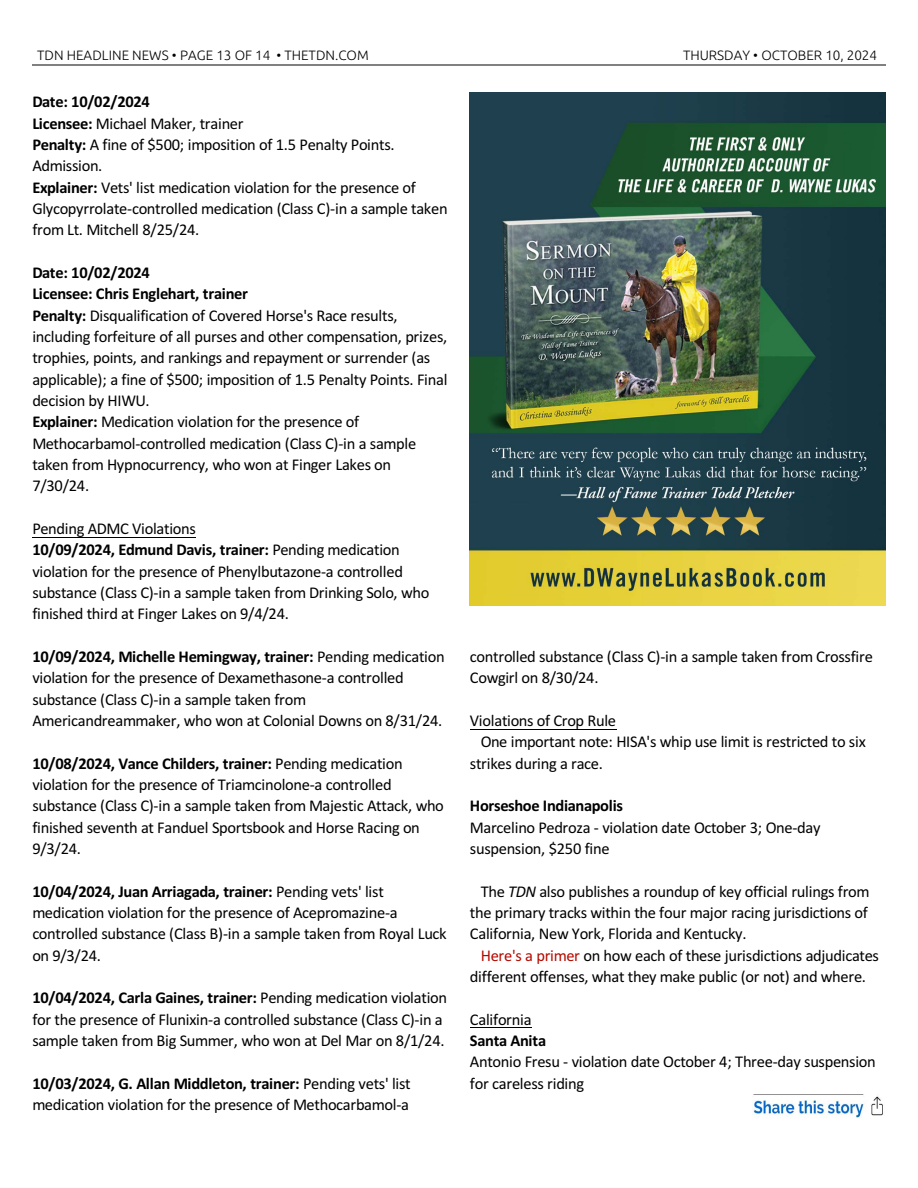
<style>
.page{position:relative;width:918px;height:1188px;background:#fff}
.page>*{position:absolute;margin:0;border:0;box-sizing:border-box;transform-origin:0 0}
.t1{font:16.5px/21.3px "Calibri";letter-spacing:-.02em;color:#000}
.t2{font:700 16.5px "Calibri";letter-spacing:-.025em;color:#000}
.t3{font:300 13.5px "Ubuntu";color:#000}
.s1{font-weight:700}
.s2{font-style:italic}
.s3{color:#b30a00}
</style>
<div class="page">
<hr style="left:32px;top:64px;width:853px;height:1px;background:#808080">
<img style="left:470px;top:92px;width:416px;height:513px">
<img style="left:752px;top:1096px;width:131px;height:22px">
<hr style="left:32px;top:537px;width:164px;height:1px;background:#000">
<hr style="left:470px;top:729px;width:146px;height:1px;background:#000">
<hr style="left:470px;top:1027px;width:61px;height:1px;background:#000">
<p class="t3" style="left:37px;top:49px;width:333px">TDN HEADLINE NEWS • PAGE 13 OF 14 • THETDN.COM</p>
<p class="t3" style="left:683px;top:49px;width:196px">THURSDAY • OCTOBER 10, 2024</p>
<p class="t1" style="left:32px;top:93px;width:417px"><span class="s1">Date: 10/02/2024<br>Licensee:</span> Michael Maker, trainer<br><span class="s1">Penalty:</span> A fine of $500; imposition of 1.5 Penalty Points.<br>Admission.<br><span class="s1">Explainer:</span> Vets' list medication violation for the presence of Glycopyrrolate-controlled medication (Class C)-in a sample taken from Lt. Mitchell 8/25/24.</p>
<p class="t1" style="left:32px;top:263px;width:417px"><span class="s1">Date: 10/02/2024<br>Licensee: Chris Englehart, trainer<br>Penalty:</span> Disqualification of Covered Horse's Race results, including forfeiture of all purses and other compensation, prizes, trophies, points, and rankings and repayment or surrender (as applicable); a fine of $500; imposition of 1.5 Penalty Points. Final decision by HIWU.<br><span class="s1">Explainer:</span> Medication violation for the presence of Methocarbamol-controlled medication (Class C)-in a sample taken from Hypnocurrency, who won at Finger Lakes on 7/30/24.</p>
<p class="t1" style="left:32px;top:519px;width:399px">Pending ADMC Violations<br><span class="s1">10/09/2024, Edmund Davis, trainer:</span> Pending medication violation for the presence of Phenylbutazone-a controlled substance (Class C)-in a sample taken from Drinking Solo, who finished third at Finger Lakes on 9/4/24.</p>
<p class="t1" style="left:32px;top:647px;width:414px"><span class="s1">10/09/2024, Michelle Hemingway, trainer:</span> Pending medication violation for the presence of Dexamethasone-a controlled substance (Class C)-in a sample taken from Americandreammaker, who won at Colonial Downs on 8/31/24.</p>
<p class="t1" style="left:32px;top:754px;width:413px"><span class="s1">10/08/2024, Vance Childers, trainer:</span> Pending medication violation for the presence of Triamcinolone-a controlled substance (Class C)-in a sample taken from Majestic Attack, who finished seventh at Fanduel Sportsbook and Horse Racing on 9/3/24.</p>
<p class="t1" style="left:32px;top:882px;width:416px"><span class="s1">10/04/2024, Juan Arriagada, trainer:</span> Pending vets' list medication violation for the presence of Acepromazine-a controlled substance (Class B)-in a sample taken from Royal Luck on 9/3/24.</p>
<p class="t1" style="left:32px;top:989px;width:416px"><span class="s1">10/04/2024, Carla Gaines, trainer:</span> Pending medication violation for the presence of Flunixin-a controlled substance (Class C)-in a sample taken from Big Summer, who won at Del Mar on 8/1/24.</p>
<p class="t1" style="left:32px;top:1074px;width:380px"><span class="s1">10/03/2024, G. Allan Middleton, trainer:</span> Pending vets' list medication violation for the presence of Methocarbamol-a</p>
<p class="t1" style="left:470px;top:647px;width:404px">controlled substance (Class C)-in a sample taken from Crossfire<br>Cowgirl on 8/30/24.</p>
<p class="t1" style="left:470px;top:711px;width:148px">Violations of Crop Rule</p>
<p class="t1" style="left:481px;top:733px;width:387px">One important note: HISA's whip use limit is restricted to six</p>
<p class="t1" style="left:470px;top:754px;width:135px">strikes during a race.</p>
<p class="t2" style="left:470px;top:799px;width:155px">Horseshoe Indianapolis</p>
<p class="t1" style="left:470px;top:818px;width:352px">Marcelino Pedroza - violation date October 3; One-day suspension, $250 fine</p>
<p class="t1" style="left:470px;top:882px;width:401px;text-align:justify;text-indent:11px">The <span class="s2">TDN</span> also publishes a roundup of key official rulings from the primary tracks within the four major racing jurisdictions of California, New York, Florida and Kentucky.</p>
<p class="t1" style="left:470px;top:946px;width:411px;text-indent:11px"><span class="s3">Here's a primer</span> on how each of these jurisdictions adjudicates different offenses, what they make public (or not) and where.</p>
<p class="t1" style="left:470px;top:1010px;width:63px">California</p>
<p class="t2" style="left:470px;top:1034px;width:78px">Santa Anita</p>
<p class="t1" style="left:470px;top:1052px;width:407px">Antonio Fresu - violation date October 4; Three-day suspension for careless riding</p>
</div>
